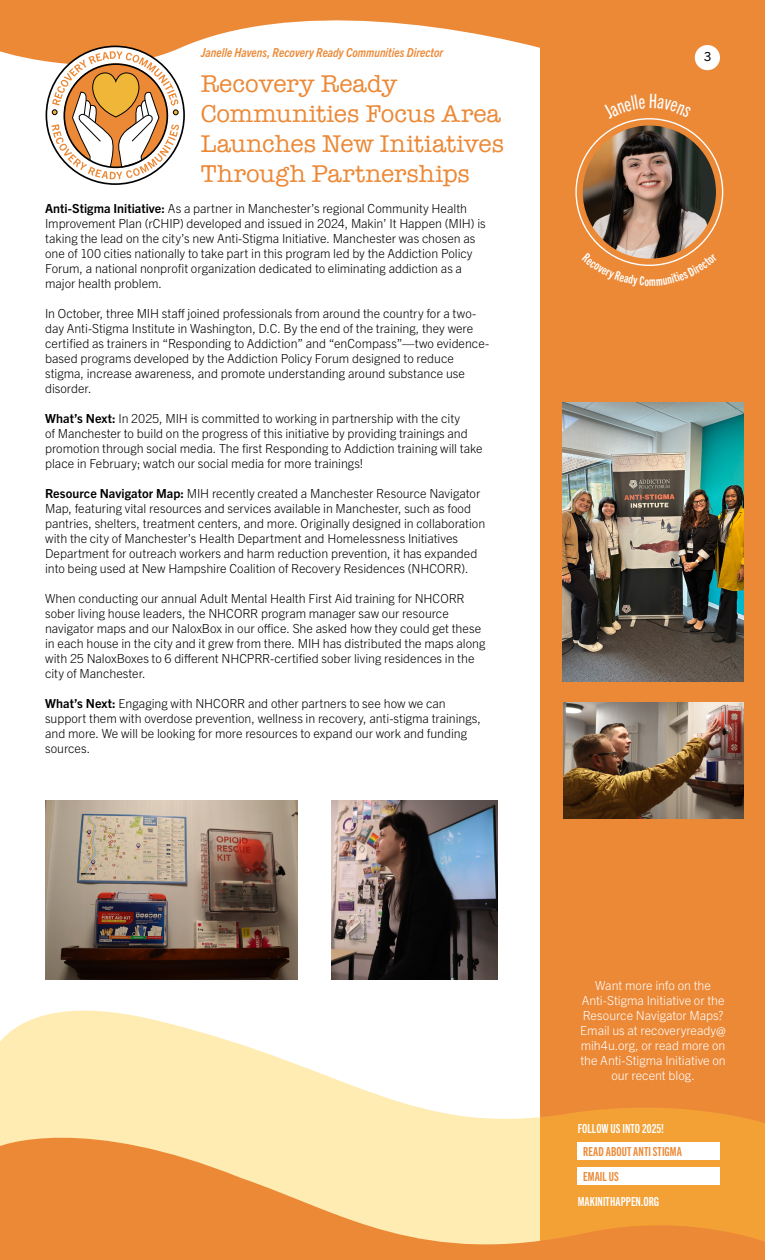
<style>
.page{position:relative;width:765px;height:1260px;background:#fff}
.page>*{position:absolute;margin:0;border:0;box-sizing:border-box;transform-origin:0 0}
.t1{font:25px/30px "American Typewriter";color:#ec8937}
.t2{font:300 12.5px/15px "Trade Gothic Next LT Pro";letter-spacing:-.005em;color:#000}
.t3{font:300 12.5px/15px "Trade Gothic Next LT Pro";letter-spacing:-.005em;color:#fff;text-align:center}
.t4{font:italic 700 condensed 12.5px "Trade Gothic Next LT Pro";color:#ec8937}
.t5{font:12.5px "Trade Gothic Next LT Pro Bd Cm";letter-spacing:.005em;color:#fff}
.t6{font:12.5px/25.2px "Trade Gothic Next LT Pro Bd Cm";letter-spacing:.01em;color:#ec8937}
.t7{font:12.5px "Trade Gothic Next LT Pro";color:#000}
.s1{font-weight:700}
</style>
<div class="page">
<div style="left:540px;top:0;width:225px;height:1260px;background:#ec8937"></div>
<svg style="left:0;top:0;width:720px;height:107px;fill:#ec8937"></svg>
<svg style="left:0;top:1010px;width:732px;height:106px"></svg>
<svg style="left:0;top:1116px;width:765px;height:144px;background:#f4b366"></svg>
<div style="left:578px;top:1142px;width:142px;height:18px;background:#fff"></div>
<div style="left:578px;top:1167px;width:142px;height:18px;background:#fff"></div>
<svg style="left:46px;top:46px;width:138px;height:138px"></svg>
<svg style="left:52px;top:51px;width:127px;height:128px"></svg>
<img style="left:583px;top:125px;width:133px;height:134px;border-radius:67px">
<img style="left:331px;top:801px;width:167px;height:179px">
<img style="left:563px;top:402px;width:181px;height:279px">
<img style="left:45px;top:801px;width:253px;height:179px">
<img style="left:563px;top:703px;width:181px;height:116px">
<div style="left:695px;top:45px;width:25px;height:25px;background:#fff;border-radius:50%"></div>
<svg style="left:607px;top:253px;width:84px;height:13px"></svg>
<svg style="left:603px;top:94px;width:89px;height:25px"></svg>
<p class="t4" style="left:201px;top:44px;width:244px">Janelle Havens, Recovery Ready Communities Director</p>
<h1 class="t1" style="left:201px;top:68px;width:305px">Recovery Ready<br>Communities Focus Area<br>Launches New Initiatives<br>Through Partnerships</h1>
<p class="t2" style="left:45px;top:200px;width:442px"><span class="s1">Anti-Stigma Initiative:</span> As a partner in Manchester’s regional Community Health Improvement Plan (rCHIP) developed and issued in 2024, Makin’ It Happen (MIH) is taking the lead on the city’s new Anti-Stigma Initiative. Manchester was chosen as one of 100 cities nationally to take part in this program led by the Addiction Policy Forum, a national nonprofit organization dedicated to eliminating addiction as a major health problem.</p>
<p class="t2" style="left:45px;top:305px;width:446px">In October, three MIH staff joined professionals from around the country for a two&shy;day Anti-Stigma Institute in Washington, D.C. By the end of the training, they were certified as trainers in “Responding to Addiction” and “enCompass”—two evidence&shy;based programs developed by the Addiction Policy Forum designed to reduce stigma, increase awareness, and promote understanding around substance use disorder.</p>
<p class="t2" style="left:45px;top:410px;width:439px"><span class="s1">What’s Next:</span> In 2025, MIH is committed to working in partnership with the city<br>of Manchester to build on the progress of this initiative by providing trainings and promotion through social media. The first Responding to Addiction training will take place in February; watch our social media for more trainings!</p>
<p class="t2" style="left:45px;top:485px;width:442px"><span class="s1">Resource Navigator Map:</span> MIH recently created a Manchester Resource Navigator Map, featuring vital resources and services available in Manchester, such as food pantries, shelters, treatment centers, and more. Originally designed in collaboration with the city of Manchester’s Health Department and Homelessness Initiatives Department for outreach workers and harm reduction prevention, it has expanded into being used at New Hampshire Coalition of Recovery Residences (NHCORR).</p>
<p class="t2" style="left:45px;top:590px;width:442px">When conducting our annual Adult Mental Health First Aid training for NHCORR sober living house leaders, the NHCORR program manager saw our resource navigator maps and our NaloxBox in our office. She asked how they could get these in each house in the city and it grew from there. MIH has distributed the maps along with 25 NaloxBoxes to 6 different NHCPRR-certified sober living residences in the city of Manchester.</p>
<p class="t2" style="left:45px;top:695px;width:437px"><span class="s1">What’s Next:</span> Engaging with NHCORR and other partners to see how we can support them with overdose prevention, wellness in recovery, anti-stigma trainings, and more. We will be looking for more resources to expand our work and funding sources.</p>
<p class="t7" style="left:704px;top:48px;width:9px">3</p>
<p class="t3" style="left:580px;top:977px;width:147px">Want more info on the<br>Anti-Stigma Initiative or the<br>Resource Navigator Maps?<br>Email us at recoveryready@ mih4u.org, or read more on the Anti-Stigma Initiative on our recent blog.</p>
<p class="t5" style="left:578px;top:1121px;width:88px">FOLLOW US INTO 2025!</p>
<p class="t6" style="left:583px;top:1138px;width:100px">READ ABOUT ANTI STIGMA<br>EMAIL US</p>
<p class="t5" style="left:578px;top:1193px;width:83px">MAKINITHAPPEN.ORG</p>
</div>
